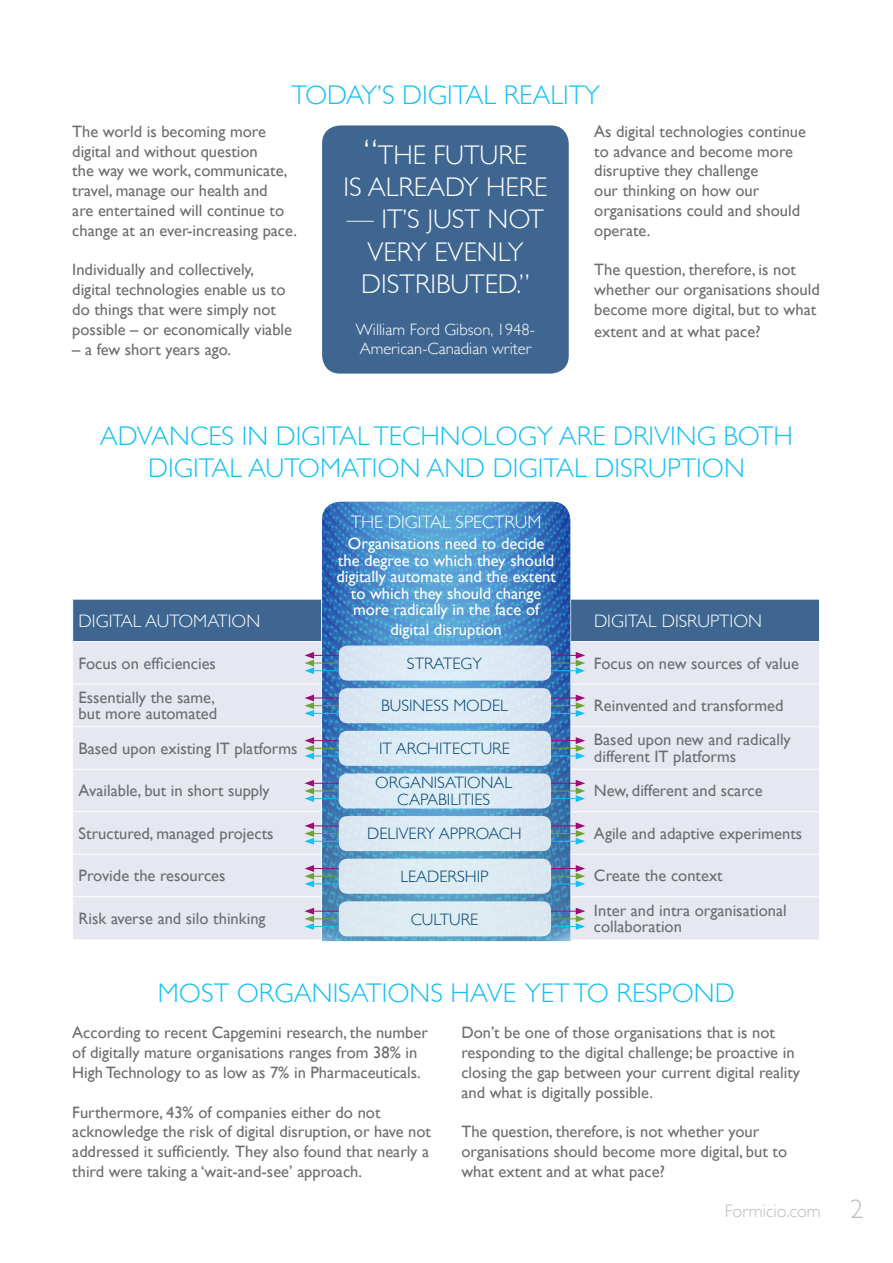
<style>
.page{position:relative;width:893px;height:1263px;background:#fff}
.page>*{position:absolute;margin:0;border:0;box-sizing:border-box;transform-origin:0 0}
.t1{font:300 27px/32.4px "Gill Sans";color:#15c0f2;text-align:center}
.t2{font:300 27px/32.4px "Gill Sans";color:#fff;text-align:center}
.t3{font:300 27px "Gill Sans";color:#bcbdc0}
.t4{font:300 18px "Gill Sans";color:#fff}
.t5{font:300 18px "Gill Sans";color:#bcbdc0}
.t6{font:16.5px/19.8px "Gill Sans";color:#6c6d70}
.t7{font:16.5px/16.5px "Gill Sans";color:#fff;text-align:center}
.t8{font:300 16.5px/16.5px "Gill Sans";color:#004170;text-align:center}
.t9{font:300 16.5px "Gill Sans";color:#fff}
.s1{font-size:36px}
</style>
<div class="page">
<div style="left:322px;top:125px;width:247px;height:249px;background:#3f6691;border-radius:18px"></div>
<div style="left:73px;top:600px;width:746px;height:41px;background:#3f6691"></div>
<div style="left:73px;top:642px;width:746px;height:298px;background:#e5e8f0"></div>
<hr style="left:321px;top:599px;width:1px;height:42px;background:#fff">
<hr style="left:570px;top:599px;width:1px;height:42px;background:#fff">
<hr style="left:321px;top:642px;width:1px;height:42px;background:#fff">
<hr style="left:570px;top:642px;width:1px;height:42px;background:#fff">
<hr style="left:72px;top:684px;width:250px;height:1px;background:#fff">
<hr style="left:321px;top:684px;width:1px;height:42px;background:#fff">
<hr style="left:571px;top:684px;width:249px;height:1px;background:#fff">
<hr style="left:570px;top:684px;width:1px;height:42px;background:#fff">
<hr style="left:72px;top:726px;width:250px;height:1px;background:#fff">
<hr style="left:322px;top:726px;width:249px;height:1px;background:#fff">
<hr style="left:321px;top:727px;width:1px;height:42px;background:#fff">
<hr style="left:571px;top:726px;width:249px;height:1px;background:#fff">
<hr style="left:570px;top:727px;width:1px;height:42px;background:#fff">
<hr style="left:72px;top:769px;width:250px;height:1px;background:#fff">
<hr style="left:321px;top:769px;width:1px;height:42px;background:#fff">
<hr style="left:571px;top:769px;width:249px;height:1px;background:#fff">
<hr style="left:570px;top:769px;width:1px;height:42px;background:#fff">
<hr style="left:72px;top:811px;width:250px;height:1px;background:#fff">
<hr style="left:322px;top:811px;width:249px;height:1px;background:#fff">
<hr style="left:321px;top:812px;width:1px;height:42px;background:#fff">
<hr style="left:571px;top:811px;width:249px;height:1px;background:#fff">
<hr style="left:570px;top:812px;width:1px;height:42px;background:#fff">
<hr style="left:72px;top:854px;width:250px;height:1px;background:#fff">
<hr style="left:322px;top:854px;width:249px;height:1px;background:#fff">
<hr style="left:321px;top:855px;width:1px;height:41px;background:#fff">
<hr style="left:571px;top:854px;width:249px;height:1px;background:#fff">
<hr style="left:570px;top:855px;width:1px;height:41px;background:#fff">
<hr style="left:72px;top:896px;width:250px;height:1px;background:#fff">
<hr style="left:322px;top:896px;width:249px;height:1px;background:#fff">
<hr style="left:321px;top:897px;width:1px;height:43px;background:#fff">
<hr style="left:571px;top:896px;width:249px;height:1px;background:#fff">
<hr style="left:570px;top:897px;width:1px;height:43px;background:#fff">
<img style="left:322px;top:502px;width:248px;height:439px">
<div style="left:339px;top:645px;width:212px;height:36px;background:#dceaf5;border-radius:9px"></div>
<svg style="left:305px;top:652px;width:34px;height:22px"></svg>
<svg style="left:551px;top:652px;width:34px;height:22px"></svg>
<div style="left:339px;top:688px;width:212px;height:35px;background:#dcebf5;border-radius:9px"></div>
<svg style="left:305px;top:694px;width:34px;height:23px"></svg>
<svg style="left:551px;top:694px;width:34px;height:23px"></svg>
<div style="left:339px;top:731px;width:212px;height:35px;background:#dcebf5;border-radius:9px"></div>
<svg style="left:305px;top:737px;width:34px;height:22px"></svg>
<svg style="left:551px;top:737px;width:34px;height:22px"></svg>
<div style="left:339px;top:773px;width:212px;height:35px;background:#dcebf5;border-radius:9px"></div>
<svg style="left:305px;top:780px;width:34px;height:22px"></svg>
<svg style="left:551px;top:780px;width:34px;height:22px"></svg>
<div style="left:339px;top:816px;width:212px;height:35px;background:#ddebf4;border-radius:9px"></div>
<svg style="left:305px;top:822px;width:34px;height:23px"></svg>
<svg style="left:551px;top:822px;width:34px;height:23px"></svg>
<div style="left:339px;top:859px;width:212px;height:35px;background:#ddebf3;border-radius:9px"></div>
<svg style="left:305px;top:865px;width:34px;height:22px"></svg>
<svg style="left:551px;top:865px;width:34px;height:22px"></svg>
<div style="left:339px;top:901px;width:212px;height:35px;background:#ddebf2;border-radius:9px"></div>
<svg style="left:305px;top:908px;width:34px;height:22px"></svg>
<svg style="left:551px;top:908px;width:34px;height:22px"></svg>
<p class="t1" style="left:292px;top:77px;width:310px">TODAY’S DIGITAL REALITY</p>
<p class="t6" style="left:72px;top:121px;width:226px">The world is becoming more digital and without question<br>the way we work, communicate, travel, manage our health and<br>are entertained will continue to change at an ever-increasing pace.</p>
<p class="t6" style="left:72px;top:260px;width:221px">Individually and collectively, digital technologies enable us to do things that were simply not possible – or economically viable</p>
<p class="t6" style="left:72px;top:339px;width:160px">– a few short years ago.</p>
<p class="t2" style="left:343px;top:137px;width:205px"><span class="s1">“</span>THE FUTURE<br>IS ALREADY HERE</p>
<p class="t2" style="left:347px;top:202px;width:199px">— IT’S JUST NOT<br>VERY EVENLY<br>DISTRIBUTED.”</p>
<p class="t9" style="left:356px;top:316px;width:181px">William Ford Gibson, 1948-</p>
<p class="t9" style="left:360px;top:336px;width:173px">American-Canadian writer</p>
<p class="t6" style="left:594px;top:121px;width:213px">As digital technologies continue to advance and become more disruptive they challenge<br>our thinking on how our organisations could and should operate.</p>
<p class="t6" style="left:594px;top:260px;width:227px">The question, therefore, is not whether our organisations should become more digital, but to what</p>
<p class="t6" style="left:594px;top:321px;width:168px">extent and at what pace?</p>
<p class="t1" style="left:100px;top:418px;width:695px">ADVANCES IN DIGITAL TECHNOLOGY ARE DRIVING BOTH<br>DIGITAL AUTOMATION AND DIGITAL DISRUPTION</p>
<p class="t4" style="left:351px;top:508px;width:192px">THE DIGITAL SPECTRUM</p>
<p class="t7" style="left:336px;top:535px;width:221px">Organisations need to decide the degree to which they should digitally automate and the extent to which they should change more radically in the face of</p>
<p class="t7" style="left:390px;top:621px;width:113px">digital disruption</p>
<p class="t4" style="left:79px;top:606px;width:183px">DIGITAL AUTOMATION</p>
<p class="t4" style="left:594px;top:606px;width:170px">DIGITAL DISRUPTION</p>
<p class="t6" style="left:79px;top:653px;width:139px">Focus on efficiencies</p>
<p class="t6" style="left:594px;top:653px;width:207px">Focus on new sources of value</p>
<p class="t6" style="left:79px;top:689px;width:140px;line-height:16.5px">Essentially the same, but more automated</p>
<p class="t6" style="left:594px;top:695px;width:191px">Reinvented and transformed</p>
<p class="t6" style="left:79px;top:738px;width:220px">Based upon existing IT platforms</p>
<p class="t6" style="left:594px;top:731px;width:198px;line-height:16.5px">Based upon new and radically different IT platforms</p>
<p class="t6" style="left:79px;top:780px;width:193px">Available, but in short supply</p>
<p class="t6" style="left:594px;top:780px;width:170px">New, different and scarce</p>
<p class="t6" style="left:79px;top:823px;width:196px">Structured, managed projects</p>
<p class="t6" style="left:594px;top:823px;width:210px">Agile and adaptive experiments</p>
<p class="t6" style="left:79px;top:865px;width:148px">Provide the resources</p>
<p class="t6" style="left:594px;top:865px;width:130px">Create the context</p>
<p class="t6" style="left:79px;top:908px;width:189px">Risk averse and silo thinking</p>
<p class="t6" style="left:594px;top:902px;width:194px;line-height:16.5px">Inter and intra organisational collaboration</p>
<p class="t8" style="left:407px;top:654px;width:77px">STRATEGY</p>
<p class="t8" style="left:381px;top:697px;width:128px">BUSINESS MODEL</p>
<p class="t8" style="left:379px;top:740px;width:132px">IT ARCHITECTURE</p>
<p class="t8" style="left:375px;top:774px;width:139px">ORGANISATIONAL<br>CAPABILITIES</p>
<p class="t8" style="left:367px;top:825px;width:156px">DELIVERY APPROACH</p>
<p class="t8" style="left:400px;top:867px;width:90px">LEADERSHIP</p>
<p class="t8" style="left:411px;top:910px;width:69px">CULTURE</p>
<p class="t1" style="left:158px;top:976px;width:578px">MOST ORGANISATIONS HAVE YET TO RESPOND</p>
<p class="t6" style="left:72px;top:1023px;width:357px">According to recent Capgemini research, the number of digitally mature organisations ranges from 38% in<br>High Technology to as low as 7% in Pharmaceuticals.</p>
<p class="t6" style="left:72px;top:1102px;width:360px">Furthermore, 43% of companies either do not acknowledge the risk of digital disruption, or have not addressed it sufficiently. They also found that nearly a third were taking a ‘wait-and-see’ approach.</p>
<p class="t6" style="left:461px;top:1023px;width:340px">Don’t be one of those organisations that is not responding to the digital challenge; be proactive in closing the gap between your current digital reality and what is digitally possible.</p>
<p class="t6" style="left:461px;top:1122px;width:327px">The question, therefore, is not whether your organisations should become more digital, but to what extent and at what pace?</p>
<p class="t5" style="left:725px;top:1197px;width:97px">Formicio.com</p>
<p class="t3" style="left:850px;top:1188px;width:15px">2</p>
</div>
